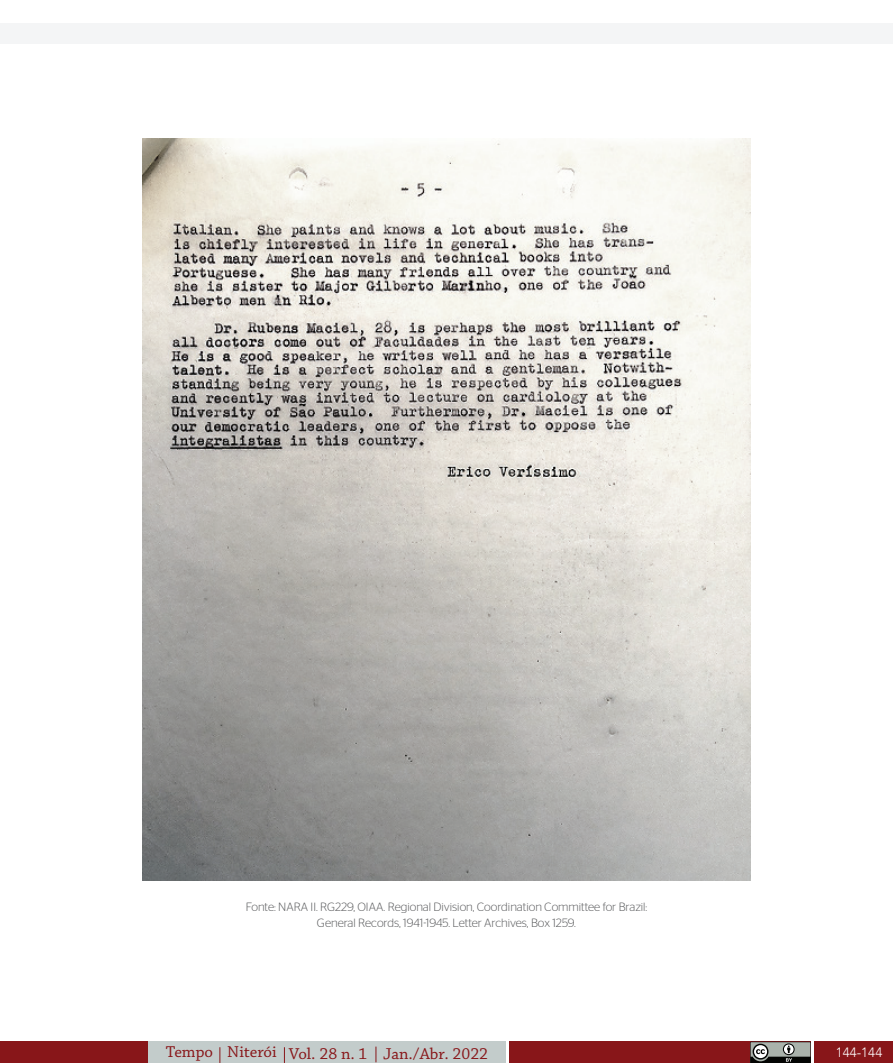
<style>
.page{position:relative;width:893px;height:1063px;background:#fff}
.page>*{position:absolute;margin:0;border:0;box-sizing:border-box;transform-origin:0 0}
.t1{font:16.5px "Chaparral Pro Capt";color:#881619}
.t2{font:300 13.5px "Avenir";color:#fff}
.t3{font:300 12px/16.5px "Stag Sans Round";color:#57585a;text-align:center}
</style>
<div class="page">
<div style="left:0;top:23px;width:893px;height:20px;background:#f4f5f6"></div>
<div style="left:509px;top:1042px;width:301px;height:21px;background:#881619"></div>
<div style="left:0;top:1042px;width:149px;height:21px;background:#881619"></div>
<div style="left:149px;top:1042px;width:357px;height:21px;background:#c3cccb"></div>
<div style="left:814px;top:1042px;width:79px;height:21px;background:#881619"></div>
<svg style="left:750px;top:1042px;width:61px;height:21px"></svg>
<svg style="left:220px;top:1047px;width:1px;height:16px"></svg>
<svg style="left:284px;top:1047px;width:1px;height:16px"></svg>
<svg style="left:376px;top:1047px;width:1px;height:15px"></svg>
<img style="left:143px;top:138px;width:607px;height:743px">
<p class="t3" style="left:246px;top:898px;width:403px">Fonte: NARA II. RG229, OIAA. Regional Division, Coordination Committee for Brazil:<br>General Records, 1941-1945. Letter Archives, Box 1259.</p>
<h1 class="t1" style="left:166px;top:1044px;width:324px">Tempo Niterói Vol. 28 n. 1 Jan./Abr. 2022</h1>
<p class="t2" style="left:836px;top:1044px;width:48px">144-144</p>
</div>
